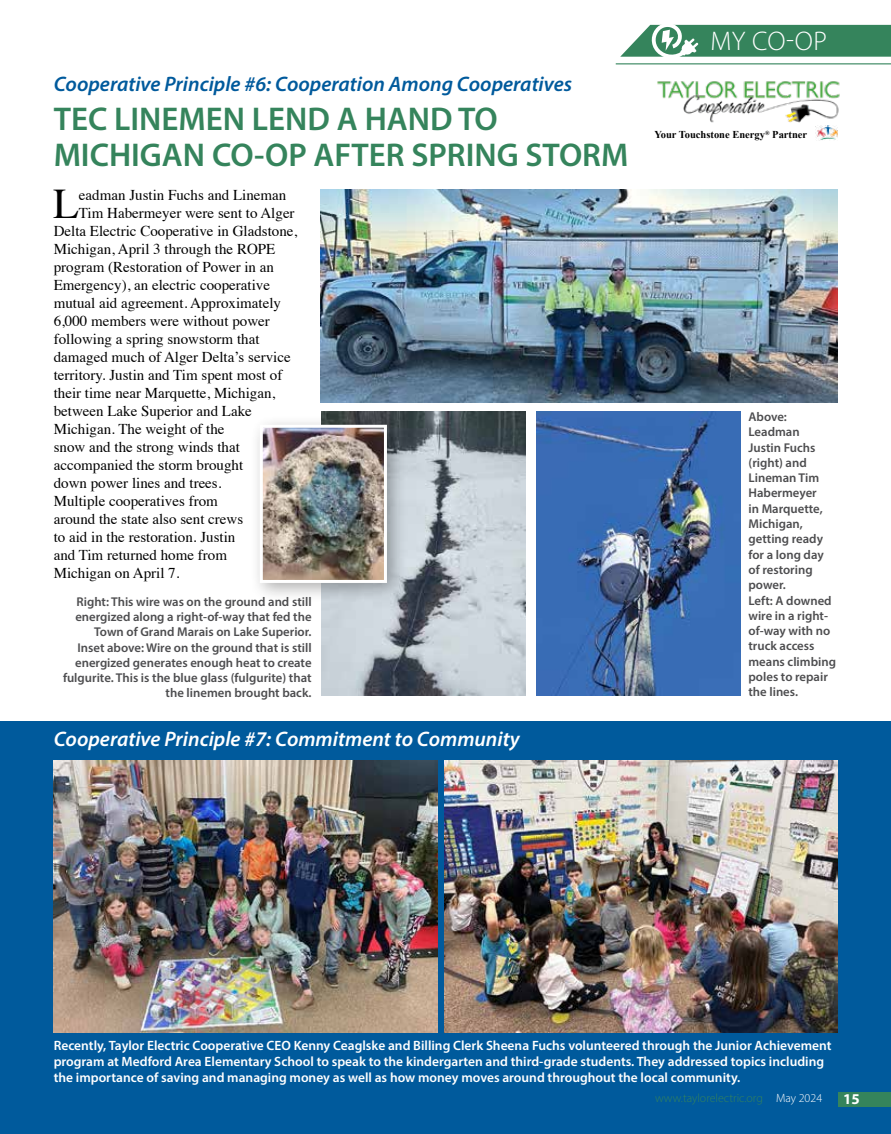
<style>
.page{position:relative;width:891px;height:1134px;background:#fff}
.page>*{position:absolute;margin:0;border:0;box-sizing:border-box;transform-origin:0 0}
.t1{font:42.15px "Times";color:#000}
.t2{font:600 33px/36px "Myriad Pro";color:#35845c}
.t3{font:300 27px "Myriad Pro";color:#fff}
.t4{font:italic 600 21px "Myriad Pro";color:#005a9c}
.t5{font:italic 600 21px "Myriad Pro";color:#fff}
.t6{font:15px "Times";color:#000}
.t7{font:700 15px "Myriad Pro";color:#fff}
.t8{font:600 13.5px/16.2px "Myriad Pro";color:#fff}
.t9{font:600 12.75px/15.3px "Myriad Pro";color:#4d4d4f}
.t10{font:300 12px "Myriad Pro";color:#35845c}
.t11{font:700 10.5px "Times New Roman";color:#000}
.s1{color:#fff}
</style>
<div class="page">
<div style="left:0;top:722px;width:891px;height:412px;background:#005a9c"></div>
<hr style="left:616px;top:63px;width:275px;height:1px;background:#35845c">
<svg style="left:620px;top:24px;width:271px;height:33px;background:#549775"></svg>
<div style="left:838px;top:1092px;width:53px;height:14px;background:#35845c"></div>
<img style="left:657px;top:81px;width:183px;height:53px">
<img style="left:816px;top:125px;width:22px;height:15px">
<img style="left:54px;top:760px;width:384px;height:272px">
<img style="left:445px;top:760px;width:392px;height:272px">
<img style="left:321px;top:189px;width:516px;height:214px">
<img style="left:322px;top:411px;width:204px;height:284px">
<img style="left:536px;top:411px;width:204px;height:284px">
<div style="left:249px;top:414px;width:158px;height:189px;background:#000;opacity:.31"></div>
<img style="left:264px;top:429px;width:119px;height:150px">
<div style="left:260px;top:425px;width:127px;height:158px;border:3px solid #fff"></div>
<h3 class="t4" style="left:54px;top:70px;width:520px">Cooperative Principle #6: Cooperation Among Cooperatives</h3>
<h2 class="t2" style="left:54px;top:100px;width:576px">TEC LINEMEN LEND A HAND TO<br>MICHIGAN CO-OP AFTER SPRING STORM</h2>
<h1 class="t1" style="left:53px;top:165px;width:27px">L</h1>
<p class="t6" style="left:79px;top:181px;width:209px">eadman Justin Fuchs and Lineman</p>
<p class="t6" style="left:79px;top:199px;width:217px">Tim Habermeyer were sent to Alger</p>
<p class="t6" style="left:54px;top:217px;width:245px">Delta Electric Cooperative in Gladstone,</p>
<p class="t6" style="left:54px;top:235px;width:223px">Michigan, April 3 through the ROPE</p>
<p class="t6" style="left:54px;top:253px;width:222px">program (Restoration of Power in an</p>
<p class="t6" style="left:54px;top:271px;width:218px">Emergency), an electric cooperative</p>
<p class="t6" style="left:54px;top:289px;width:229px">mutual aid agreement. Approximately</p>
<p class="t6" style="left:54px;top:307px;width:218px">6,000 members were without power</p>
<p class="t6" style="left:54px;top:325px;width:207px">following a spring snowstorm that</p>
<p class="t6" style="left:54px;top:343px;width:239px">damaged much of Alger Delta’s service</p>
<p class="t6" style="left:54px;top:361px;width:230px">territory. Justin and Tim spent most of</p>
<p class="t6" style="left:54px;top:379px;width:223px">their time near Marquette, Michigan,</p>
<p class="t6" style="left:54px;top:397px;width:200px">between Lake Superior and Lake</p>
<p class="t6" style="left:54px;top:415px;width:172px">Michigan. The weight of the</p>
<p class="t6" style="left:54px;top:433px;width:188px">snow and the strong winds that</p>
<p class="t6" style="left:54px;top:451px;width:191px">accompanied the storm brought</p>
<p class="t6" style="left:54px;top:469px;width:169px">down power lines and trees.</p>
<p class="t6" style="left:54px;top:487px;width:166px">Multiple cooperatives from</p>
<p class="t6" style="left:54px;top:505px;width:191px">around the state also sent crews</p>
<p class="t6" style="left:54px;top:523px;width:183px">to aid in the restoration. Justin</p>
<p class="t6" style="left:54px;top:541px;width:175px">and Tim returned home from</p>
<p class="t6" style="left:54px;top:559px;width:127px">Michigan on April 7.</p>
<p class="t9" style="left:63px;top:593px;width:250px;text-align:right">Right: This wire was on the ground and still energized along a right-of-way that fed the Town of Grand Marais on Lake Superior.<br>Inset above: Wire on the ground that is still energized generates enough heat to create fulgurite. This is the blue glass (fulgurite) that the linemen brought back.</p>
<h3 class="t5" style="left:54px;top:726px;width:468px">Cooperative Principle #7: Commitment to Community</h3>
<h3 class="t3" style="left:711px;top:24px;width:118px">MY CO-OP</h3>
<p class="t11" style="left:654px;top:127px;width:154px">Your Touchstone Energy<sup>®</sup> Partner</p>
<p class="t9" style="left:748px;top:409px;width:89px">Above:<br>Leadman<br>Justin Fuchs (right) and<br>Lineman Tim<br>Habermeyer<br>in Marquette,<br>Michigan, getting ready for a long day of restoring power.<br>Left: A downed wire in a right&shy;of-way with no truck access means climbing poles to repair the lines.</p>
<p class="t8" style="left:54px;top:1037px;width:779px">Recently, Taylor Electric Cooperative CEO Kenny Ceaglske and Billing Clerk Sheena Fuchs volunteered through the Junior Achievement program at Medford Area Elementary School to speak to the kindergarten and third-grade students. They addressed topics including the importance of saving and managing money as well as how money moves around throughout the local community.</p>
<p class="t10" style="left:655px;top:1091px;width:169px">www.taylorelectric.org <span class="s1">May 2024</span></p>
<p class="t7" style="left:843px;top:1089px;width:18px">15</p>
</div>
